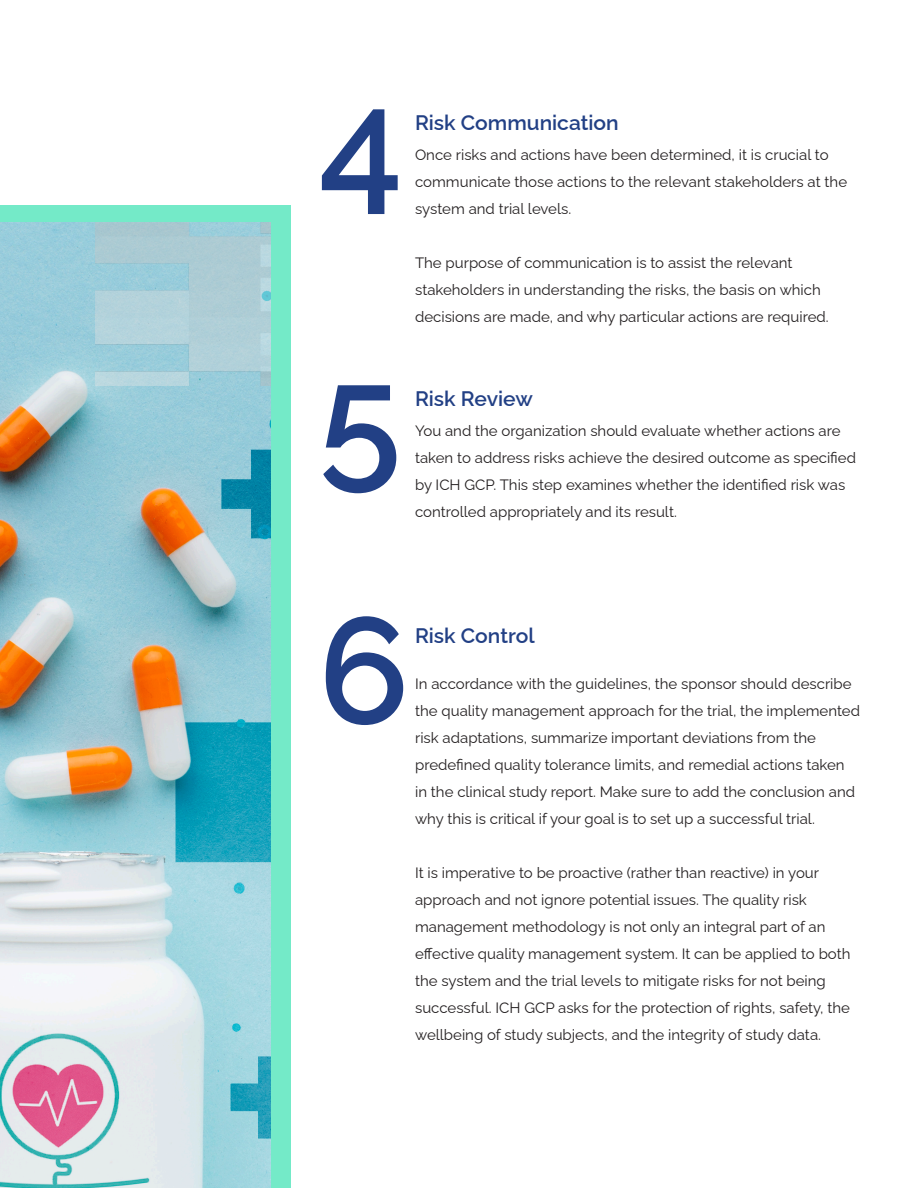
<style>
.page{position:relative;width:918px;height:1188px;background:#fff}
.page>*{position:absolute;margin:0;border:0;box-sizing:border-box;transform-origin:0 0}
.t1{font:600 150px "Raleway";color:#224085}
.t2{font:600 21px "Raleway";color:#224085}
.t3{font:15px/27px "Raleway";color:#231f20}
</style>
<div class="page">
<div style="left:0;top:205px;width:291px;height:983px;background:#74eac8"></div>
<img style="left:0;top:222px;width:270px;height:966px">
<img style="left:95px;top:222px;width:175px;height:164px">
<p class="t1" style="left:319px;top:22px;width:86px">4</p>
<p class="t2" style="left:415px;top:106px;width:205px">Risk Communication</p>
<p class="t3" style="left:415px;top:140px;width:434px">Once risks and actions have been determined, it is crucial to communicate those actions to the relevant stakeholders at the system and trial levels.</p>
<p class="t3" style="left:415px;top:248px;width:415px">The purpose of communication is to assist the relevant stakeholders in understanding the risks, the basis on which decisions are made, and why particular actions are required.</p>
<p class="t1" style="left:319px;top:298px;width:84px">5</p>
<p class="t2" style="left:415px;top:382px;width:119px">Risk Review</p>
<p class="t3" style="left:415px;top:416px;width:442px">You and the organization should evaluate whether actions are taken to address risks achieve the desired outcome as specified by ICH GCP. This step examines whether the identified risk was controlled appropriately and its result.</p>
<p class="t1" style="left:319px;top:551px;width:93px">6</p>
<p class="t2" style="left:415px;top:619px;width:121px">Risk Control</p>
<p class="t3" style="left:415px;top:669px;width:447px">In accordance with the guidelines, the sponsor should describe the quality management approach for the trial, the implemented risk adaptations, summarize important deviations from the predefined quality tolerance limits, and remedial actions taken in the clinical study report. Make sure to add the conclusion and why this is critical if your goal is to set up a successful trial.</p>
<p class="t3" style="left:415px;top:858px;width:437px">It is imperative to be proactive (rather than reactive) in your approach and not ignore potential issues. The quality risk management methodology is not only an integral part of an effective quality management system. It can be applied to both the system and the trial levels to mitigate risks for not being successful. ICH GCP asks for the protection of rights, safety, the wellbeing of study subjects, and the integrity of study data.</p>
</div>
